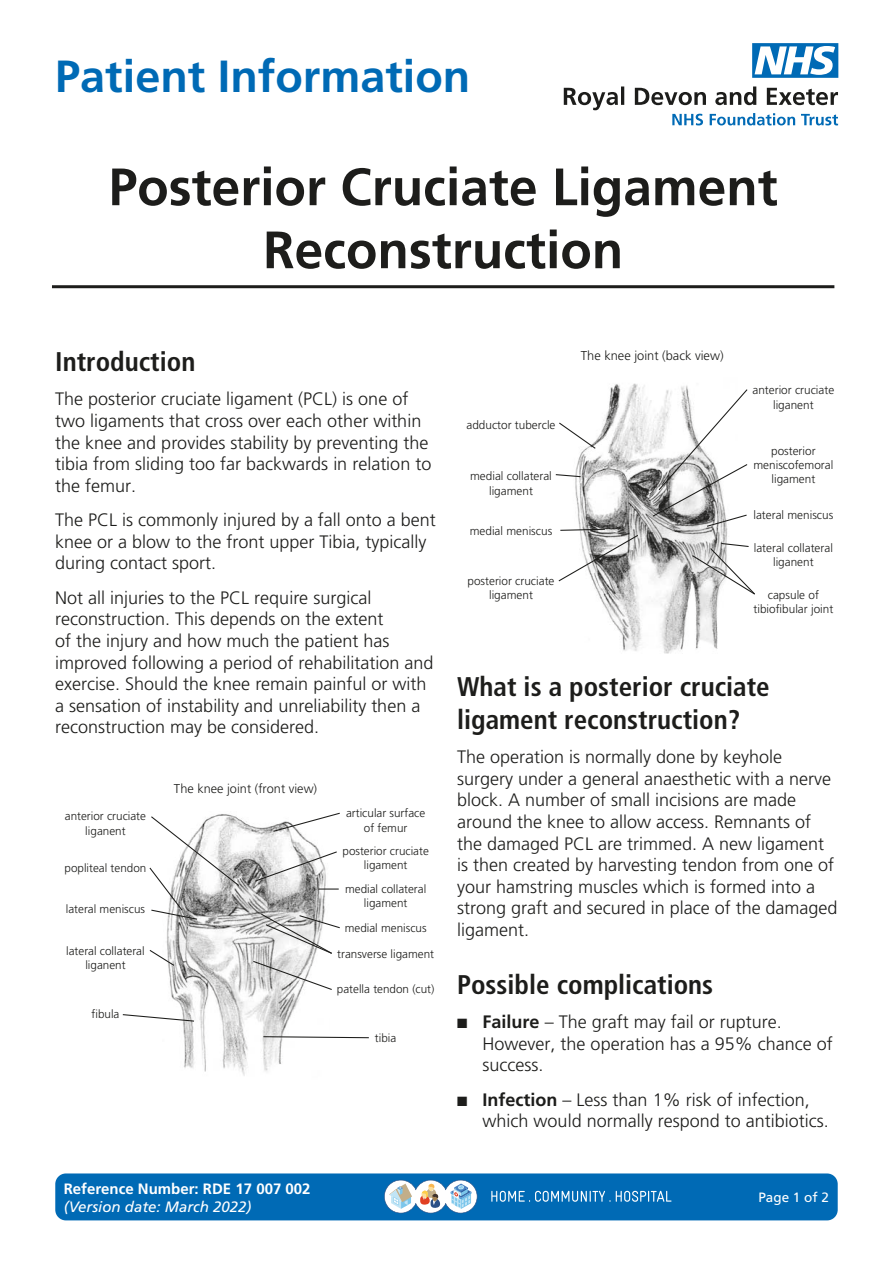
<style>
.page{position:relative;width:893px;height:1263px;background:#fff}
.page>*{position:absolute;margin:0;border:0;box-sizing:border-box;transform-origin:0 0}
.t1{font:700 52.5px/63px "Frutiger 65";color:#1d1d1b;text-align:center}
.t2{font:700 45px "Frutiger 65";color:#006ab5}
.t3{font:700 condensed 27px/32.4px "Frutiger 67";color:#1d1d1b}
.t4{font:300 18px/21.6px "Frutiger 45";color:#1d1d1b}
.t5{font:700 15px "Frutiger 65";color:#fff}
.t6{font:italic 15px "Frutiger 56";color:#fff}
.t7{font:13.5px "Frutiger 55 Roman";color:#fff}
.t8{font:300 12.9px "Frutiger 45";color:#1d1d1b}
.t9{font:300 12.75px "Frutiger 45";color:#1d1d1b}
.t10{font:300 11.85px/14.1px "Frutiger 45";color:#1d1d1b;text-align:center}
.t11{font:300 11.7px/14.1px "Frutiger 45";color:#1d1d1b;text-align:center}
.s1{font-family:"Frutiger 65";font-weight:700}
</style>
<div class="page">
<div style="left:55px;top:1173px;width:783px;height:47px;background:#006ab5;border-radius:11px"></div>
<svg style="left:384px;top:1180px;width:93px;height:33px;background:#adc4d4"></svg>
<svg style="left:491px;top:1191px;width:180px;height:11px"></svg>
<svg style="left:564px;top:86px;width:274px;height:39px"></svg>
<svg style="left:752px;top:43px;width:86px;height:35px"></svg>
<hr style="left:52px;top:285px;width:782px;height:3px;background:#1d1d1b">
<img style="left:166px;top:814px;width:164px;height:262px">
<svg style="left:149px;top:815px;width:91px;height:105px"></svg>
<svg style="left:149px;top:949px;width:26px;height:18px"></svg>
<svg style="left:122px;top:1013px;width:73px;height:9px"></svg>
<svg style="left:272px;top:812px;width:68px;height:21px"></svg>
<svg style="left:254px;top:850px;width:83px;height:32px"></svg>
<svg style="left:319px;top:888px;width:20px;height:1px"></svg>
<svg style="left:252px;top:913px;width:88px;height:78px"></svg>
<svg style="left:262px;top:1036px;width:107px;height:3px"></svg>
<img style="left:575px;top:383px;width:153px;height:271px">
<svg style="left:559px;top:421px;width:38px;height:29px"></svg>
<svg style="left:555px;top:473px;width:27px;height:5px"></svg>
<svg style="left:558px;top:528px;width:81px;height:54px"></svg>
<svg style="left:651px;top:388px;width:97px;height:140px"></svg>
<svg style="left:691px;top:542px;width:64px;height:54px"></svg>
<h2 class="t2" style="left:55px;top:50px;width:417px">Patient Information</h2>
<h1 class="t1" style="left:109px;top:155px;width:671px">Posterior Cruciate Ligament<br>Reconstruction</h1>
<h3 class="t3" style="left:55px;top:345px;width:142px">Introduction</h3>
<p class="t4" style="left:55px;top:388px;width:378px">The posterior cruciate ligament (PCL) is one of two ligaments that cross over each other within the knee and provides stability by preventing the tibia from sliding too far backwards in relation to the femur.</p>
<p class="t4" style="left:55px;top:509px;width:382px">The PCL is commonly injured by a fall onto a bent knee or a blow to the front upper Tibia, typically during contact sport.</p>
<p class="t4" style="left:55px;top:587px;width:380px">Not all injuries to the PCL require surgical reconstruction. This depends on the extent<br>of the injury and how much the patient has improved following a period of rehabilitation and exercise. Should the knee remain painful or with a sensation of instability and unreliability then a reconstruction may be considered.</p>
<p class="t11" style="left:65px;top:809px;width:83px">anterior cruciate liganent</p>
<p class="t11" style="left:65px;top:860px;width:83px">popliteal tendon</p>
<p class="t11" style="left:66px;top:902px;width:81px">lateral meniscus</p>
<p class="t11" style="left:66px;top:943px;width:80px">lateral collateral liganent</p>
<p class="t11" style="left:92px;top:1007px;width:29px">fibula</p>
<p class="t9" style="left:174px;top:781px;width:145px">The knee joint (front view)</p>
<p class="t11" style="left:346px;top:806px;width:81px">articular surface of femur</p>
<p class="t11" style="left:342px;top:844px;width:88px">posterior cruciate ligament</p>
<p class="t11" style="left:345px;top:882px;width:83px">medial collateral ligament</p>
<p class="t11" style="left:345px;top:921px;width:83px">medial meniscus</p>
<p class="t11" style="left:337px;top:947px;width:98px">transverse ligament</p>
<p class="t11" style="left:337px;top:982px;width:99px">patella tendon (cut)</p>
<p class="t11" style="left:375px;top:1031px;width:23px">tibia</p>
<p class="t5" style="left:64px;top:1179px;width:248px">Reference Number: RDE 17 007 002</p>
<p class="t6" style="left:64px;top:1197px;width:189px">(Version date: March 2022)</p>
<p class="t10" style="left:466px;top:418px;width:91px">adductor tubercle</p>
<p class="t8" style="left:581px;top:349px;width:144px">The knee joint (back view)</p>
<p class="t10" style="left:752px;top:383px;width:83px">anterior cruciate liganent</p>
<p class="t10" style="left:753px;top:444px;width:81px">posterior meniscofemoral</p>
<p class="t10" style="left:470px;top:469px;width:83px">medial collateral</p>
<p class="t10" style="left:771px;top:472px;width:45px">ligament</p>
<p class="t10" style="left:489px;top:483px;width:45px">ligament</p>
<p class="t10" style="left:470px;top:524px;width:84px">medial meniscus</p>
<p class="t10" style="left:467px;top:573px;width:89px">posterior cruciate ligament</p>
<p class="t10" style="left:753px;top:508px;width:81px">lateral meniscus</p>
<p class="t10" style="left:754px;top:541px;width:81px">lateral collateral liganent</p>
<p class="t10" style="left:753px;top:588px;width:81px">capsule of tibiofibular joint</p>
<h3 class="t3" style="left:457px;top:671px;width:314px">What is a posterior cruciate ligament reconstruction?</h3>
<p class="t4" style="left:457px;top:746px;width:382px">The operation is normally done by keyhole surgery under a general anaesthetic with a nerve block. A number of small incisions are made around the knee to allow access. Remnants of the damaged PCL are trimmed. A new ligament is then created by harvesting tendon from one of your hamstring muscles which is formed into a strong graft and secured in place of the damaged ligament.</p>
<h3 class="t3" style="left:457px;top:968px;width:258px">Possible complications</h3>
<p class="t4" style="left:483px;top:1011px;width:352px;text-indent:-25px">■ <span class="s1">Failure</span> – The graft may fail or rupture.<br>However, the operation has a 95% chance of success.</p>
<p class="t4" style="left:483px;top:1089px;width:348px;text-indent:-25px">■ <span class="s1">Infection</span> – Less than 1% risk of infection, which would normally respond to antibiotics.</p>
<p class="t7" style="left:758px;top:1189px;width:72px">Page 1 of 2</p>
</div>
